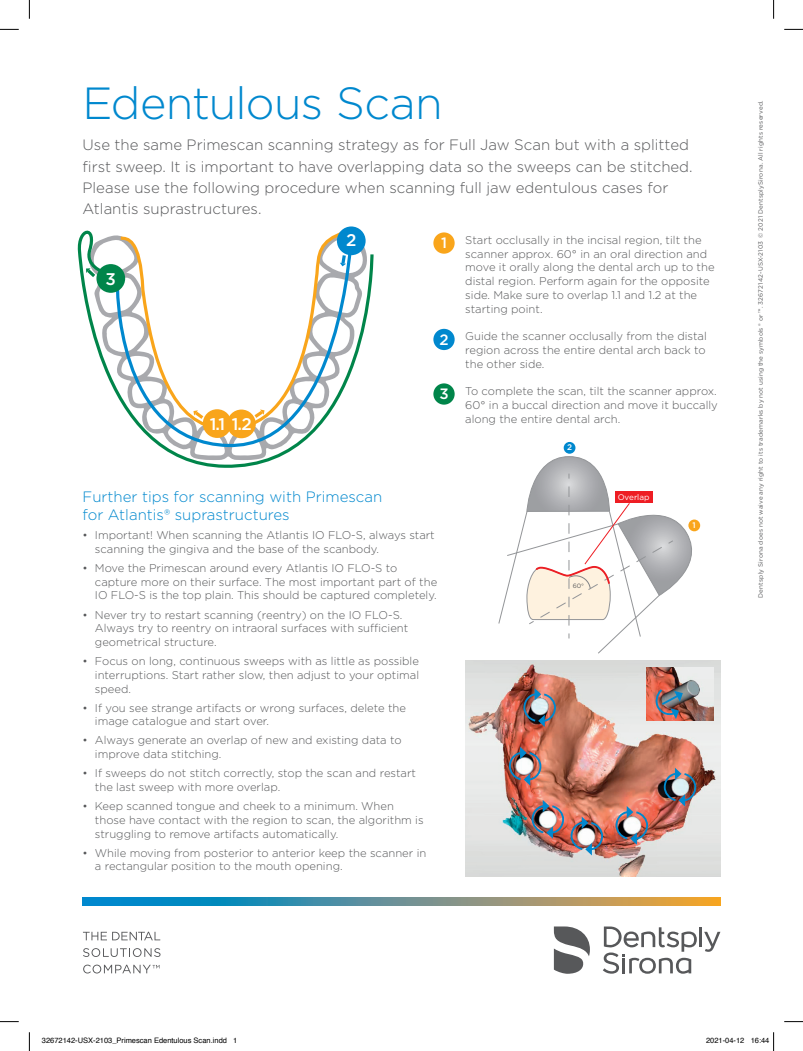
<style>
.page{position:relative;width:803px;height:1051px;background:#fff}
.page>*{position:absolute;margin:0;border:0;box-sizing:border-box;transform-origin:0 0}
.Heading_1{font:300 45px "Gotham";letter-spacing:-.015em;color:#0088ce}
.t1{font:500 16.88px "Gotham";color:#fff}
.Lead_copy{font:300 15px/21.2px "Gotham";color:#57585a}
.Heading_2{font:300 15px "Gotham";color:#0088ce}
.Number{font:500 15px "Gotham";color:#fff}
.Body_indent{font:300 11.25px/13.8px "Gotham";color:#57585a}
.Body{font:300 11.25px/13.8px "Gotham";color:#57585a;text-align:justify}
.t2{font:8.12px "Gotham";color:#fff}
.t3{font:500 8.12px "Gotham";color:#fff}
.t4{font:7.5px "Helvetica";color:#000}
.t5{font:6.25px "Gotham";letter-spacing:.025em;color:#57585a}
</style>
<div class="page">
<svg style="left:83px;top:932px;width:77px;height:8px"></svg>
<svg style="left:83px;top:948px;width:77px;height:9px"></svg>
<svg style="left:83px;top:965px;width:77px;height:8px"></svg>
<hr style="left:699px;top:927px;width:3px;height:20px;background:#57585a">
<svg style="left:704px;top:932px;width:16px;height:20px"></svg>
<svg style="left:603px;top:926px;width:94px;height:48px"></svg>
<svg style="left:554px;top:926px;width:36px;height:48px"></svg>
<svg style="left:83px;top:898px;width:637px;height:8px;background:#6a928d"></svg>
<svg style="left:77px;top:230px;width:297px;height:238px"></svg>
<svg style="left:112px;top:233px;width:242px;height:215px"></svg>
<svg style="left:117px;top:230px;width:232px;height:206px"></svg>
<div style="left:203px;top:409px;width:28px;height:29px;background:#f9a51b;border-radius:50%"></div>
<div style="left:227px;top:410px;width:29px;height:28px;background:#f9a51b;border-radius:50%"></div>
<div style="left:337px;top:226px;width:29px;height:29px;background:#0088ce;border-radius:50%"></div>
<div style="left:96px;top:264px;width:29px;height:29px;background:#00854a;border-radius:50%"></div>
<svg style="left:193px;top:410px;width:10px;height:9px"></svg>
<svg style="left:254px;top:409px;width:10px;height:9px"></svg>
<svg style="left:340px;top:255px;width:6px;height:11px"></svg>
<svg style="left:86px;top:268px;width:9px;height:9px"></svg>
<div style="left:564px;top:442px;width:11px;height:12px;background:#0088ce;border-radius:50%"></div>
<svg style="left:498px;top:456px;width:203px;height:198px"></svg>
<div style="left:433px;top:232px;width:22px;height:22px;background:#f9a51b;border-radius:50%"></div>
<div style="left:433px;top:329px;width:22px;height:21px;background:#0088ce;border-radius:50%"></div>
<div style="left:433px;top:383px;width:22px;height:22px;background:#00854a;border-radius:50%"></div>
<img style="left:465px;top:660px;width:255px;height:216px">
<svg style="left:522px;top:688px;width:35px;height:39px"></svg>
<svg style="left:508px;top:747px;width:34px;height:39px"></svg>
<img style="left:531px;top:800px;width:73px;height:55px">
<svg style="left:615px;top:806px;width:34px;height:39px"></svg>
<svg style="left:663px;top:768px;width:34px;height:38px"></svg>
<img style="left:646px;top:667px;width:67px;height:53px">
<svg style="left:653px;top:687px;width:30px;height:32px"></svg>
<svg style="left:0;top:29px;width:19px;height:1px"></svg>
<svg style="left:784px;top:29px;width:19px;height:1px"></svg>
<svg style="left:0;top:1021px;width:19px;height:1px"></svg>
<svg style="left:784px;top:1021px;width:19px;height:1px"></svg>
<svg style="left:29px;top:0;width:1px;height:19px"></svg>
<svg style="left:29px;top:1032px;width:1px;height:19px"></svg>
<svg style="left:773px;top:0;width:1px;height:19px"></svg>
<svg style="left:773px;top:1032px;width:1px;height:19px"></svg>
<p class="Heading_1" style="left:83px;top:74px;width:362px">Edentulous Scan</p>
<p class="Lead_copy" style="left:83px;top:134px;width:611px">Use the same Primescan scanning strategy as for Full Jaw Scan but with a splitted first sweep. It is important to have overlapping data so the sweeps can be stitched.<br>Please use the following procedure when scanning full jaw edentulous cases for Atlantis suprastructures.</p>
<p class="t1" style="left:105px;top:268px;width:12px">3</p>
<p class="t1" style="left:210px;top:413px;width:43px">1.1 1.2</p>
<p class="t1" style="left:346px;top:229px;width:12px">2</p>
<p class="Number" style="left:441px;top:233px;width:7px">1</p>
<p class="Number" style="left:439px;top:330px;width:11px">2</p>
<p class="Number" style="left:439px;top:384px;width:11px">3</p>
<p class="Body" style="left:465px;top:233px;width:251px;text-align:left">Start occlusally in the incisal region, tilt the scanner approx. 60° in an oral direction and move it orally along the dental arch up to the distal region. Perform again for the opposite side. Make sure to overlap 1.1 and 1.2 at the starting point.</p>
<p class="Body" style="left:465px;top:329px;width:243px">Guide the scanner occlusally from the distal region across the entire dental arch back to the other side.</p>
<p class="Body" style="left:465px;top:384px;width:254px">To complete the scan, tilt the scanner approx.<br>60° in a buccal direction and move it buccally along the entire dental arch.</p>
<p class="t3" style="left:567px;top:442px;width:6px">2</p>
<p class="Heading_2" style="left:83px;top:487px;width:301px">Further tips for scanning with Primescan</p>
<p class="t2" style="left:618px;top:492px;width:33px">Overlap</p>
<p class="Heading_2" style="left:83px;top:505px;width:209px">for Atlantis® suprastructures</p>
<p class="Body_indent" style="left:95px;top:528px;width:341px;text-indent:-12px">• Important! When scanning the Atlantis IO FLO-S, always start scanning the gingiva and the base of the scanbody.</p>
<p class="Body_indent" style="left:95px;top:561px;width:344px;text-indent:-12px">• Move the Primescan around every Atlantis IO FLO-S to capture more on their surface. The most important part of the<br>IO FLO-S is the top plain. This should be captured completely.</p>
<p class="Body_indent" style="left:95px;top:607px;width:315px;text-indent:-12px">• Never try to restart scanning (reentry) on the IO FLO-S.<br>Always try to reentry on intraoral surfaces with sufficient geometrical structure.</p>
<p class="Body_indent" style="left:95px;top:654px;width:326px;text-align:justify;text-indent:-12px">• Focus on long, continuous sweeps with as little as possible interruptions. Start rather slow, then adjust to your optimal speed.</p>
<p class="Body_indent" style="left:95px;top:700px;width:313px;text-indent:-12px">• If you see strange artifacts or wrong surfaces, delete the image catalogue and start over.</p>
<p class="Body_indent" style="left:95px;top:733px;width:308px;text-indent:-12px">• Always generate an overlap of new and existing data to improve data stitching.</p>
<p class="Body_indent" style="left:95px;top:766px;width:323px;text-indent:-12px">• If sweeps do not stitch correctly, stop the scan and restart the last sweep with more overlap.</p>
<p class="Body_indent" style="left:95px;top:799px;width:330px;text-indent:-12px">• Keep scanned tongue and cheek to a minimum. When those have contact with the region to scan, the algorithm is struggling to remove artifacts automatically.</p>
<p class="Body_indent" style="left:95px;top:845px;width:333px;text-indent:-12px">• While moving from posterior to anterior keep the scanner in a rectangular position to the mouth opening.</p>
<p class="t5" style="left:573px;top:582px;width:13px">60°</p>
<p class="t3" style="left:692px;top:520px;width:5px">1</p>
<p class="t5" style="left:757px;top:598px;width:499px;rotate:-90deg">Dentsply Sirona does not waive any right to its trademarks by not using the symbols ® or ™. 32672142-USX-2103 © 2021 DentsplySirona. All rights reserved.</p>
<p class="t4" style="left:42px;top:1035px;width:197px">32672142-USX-2103_Primescan Edentulous Scan.indd 1</p>
<p class="t4" style="left:706px;top:1035px;width:65px">2021-04-12 16:44</p>
</div>
